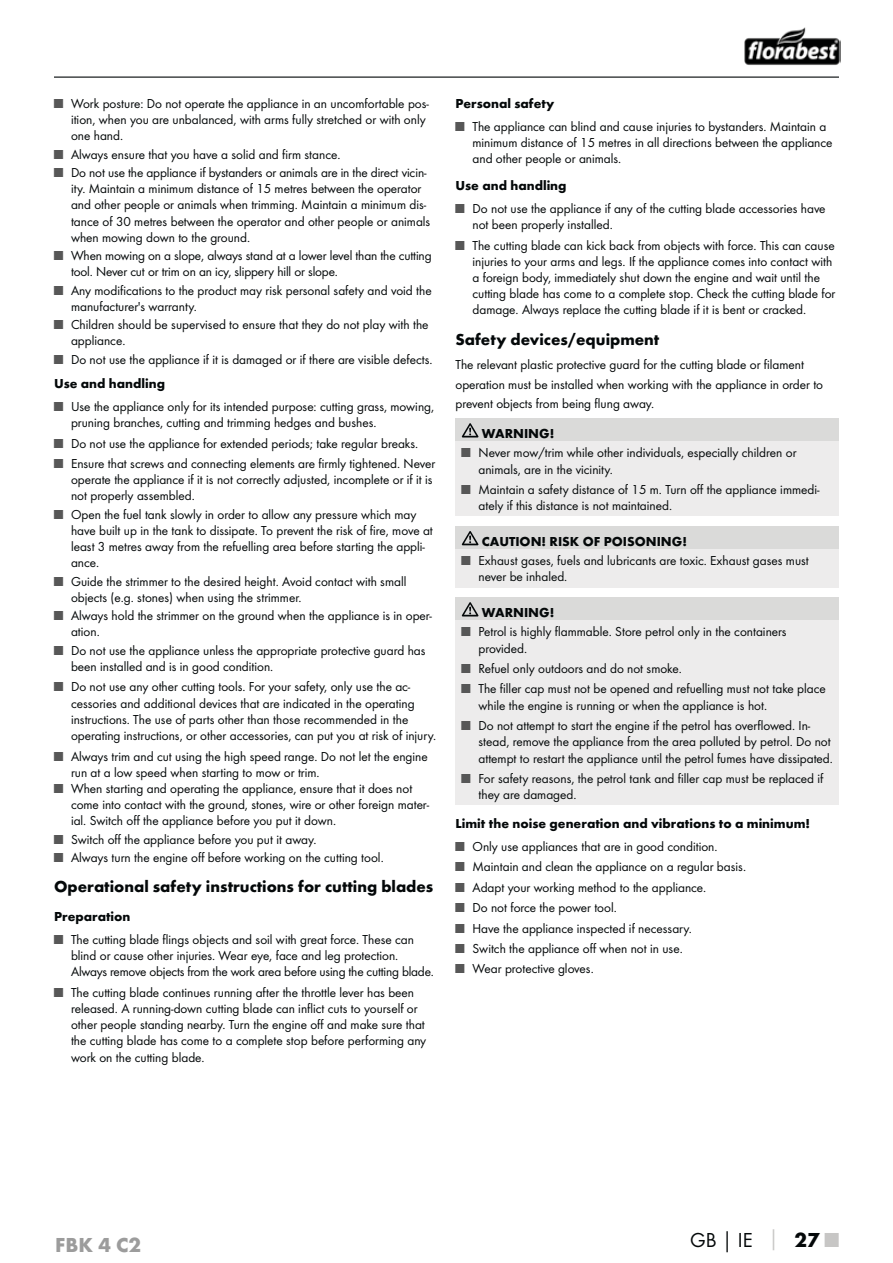
<style>
.page{position:relative;width:893px;height:1263px;background:#fff}
.page>*{position:absolute;margin:0;border:0;box-sizing:border-box;transform-origin:0 0}
.t1{font:21px "Futura Boo";color:#040809}
.t2{font:700 21px "Futura";color:#9c9c9c}
.t3{font:700 16.5px "Futura";color:#040809}
.t4{font:13.5px/16.2px "Futura Boo";color:#040809}
.t5{font:700 13.5px "Futura";color:#040809}
.s1{color:#575757}
.s2{font-family:"Futura";font-weight:700;color:#c7c6c5}
.s3{font-family:"Futura";font-weight:700}
</style>
<div class="page">
<hr style="left:54px;top:77px;width:785px;height:1px;background:#040809">
<img style="left:744px;top:27px;width:96px;height:38px">
<div style="left:455px;top:419px;width:384px;height:22px;background:#dadad9"></div>
<div style="left:455px;top:441px;width:384px;height:75px;background:#edecec"></div>
<svg style="left:462px;top:423px;width:16px;height:14px"></svg>
<div style="left:455px;top:526px;width:384px;height:23px;background:#dadad9"></div>
<div style="left:455px;top:549px;width:384px;height:38px;background:#edecec"></div>
<svg style="left:462px;top:531px;width:16px;height:14px"></svg>
<div style="left:455px;top:598px;width:384px;height:22px;background:#dadad9"></div>
<div style="left:455px;top:620px;width:384px;height:185px;background:#edecec"></div>
<svg style="left:462px;top:602px;width:16px;height:14px"></svg>
<p class="t4" style="left:71px;top:96px;width:359px;text-indent:-17px"><span class="s1">■</span> Work posture: Do not operate the appliance in an uncomfortable pos&shy;ition, when you are unbalanced, with arms fully stretched or with only one hand.</p>
<p class="t4" style="left:54px;top:147px;width:288px"><span class="s1">■</span> Always ensure that you have a solid and firm stance.</p>
<p class="t4" style="left:71px;top:165px;width:361px;text-indent:-17px"><span class="s1">■</span> Do not use the appliance if bystanders or animals are in the direct vicin&shy;ity. Maintain a minimum distance of 15 metres between the operator and other people or animals when trimming. Maintain a minimum dis&shy;tance of 30 metres between the operator and other people or animals when mowing down to the ground.</p>
<p class="t4" style="left:71px;top:248px;width:362px;text-indent:-17px"><span class="s1">■</span> When mowing on a slope, always stand at a lower level than the cutting tool. Never cut or trim on an icy, slippery hill or slope.</p>
<p class="t4" style="left:71px;top:283px;width:362px;text-indent:-17px"><span class="s1">■</span> Any modifications to the product may risk personal safety and void the manufacturer's warranty.</p>
<p class="t4" style="left:71px;top:317px;width:359px;text-indent:-17px"><span class="s1">■</span> Children should be supervised to ensure that they do not play with the appliance.</p>
<p class="t4" style="left:54px;top:352px;width:380px"><span class="s1">■</span> Do not use the appliance if it is damaged or if there are visible defects.</p>
<p class="t5" style="left:54px;top:379px;width:113px">Use and handling</p>
<p class="t4" style="left:71px;top:399px;width:365px;text-indent:-17px"><span class="s1">■</span> Use the appliance only for its intended purpose: cutting grass, mowing, pruning branches, cutting and trimming hedges and bushes.</p>
<p class="t4" style="left:54px;top:436px;width:366px"><span class="s1">■</span> Do not use the appliance for extended periods; take regular breaks.</p>
<p class="t4" style="left:71px;top:456px;width:366px;text-indent:-17px"><span class="s1">■</span> Ensure that screws and connecting elements are firmly tightened. Never operate the appliance if it is not correctly adjusted, incomplete or if it is not properly assembled.</p>
<p class="t4" style="left:71px;top:507px;width:363px;text-indent:-17px"><span class="s1">■</span> Open the fuel tank slowly in order to allow any pressure which may have built up in the tank to dissipate. To prevent the risk of fire, move at least 3 metres away from the refuelling area before starting the appli&shy;ance.</p>
<p class="t4" style="left:71px;top:574px;width:337px;text-indent:-17px"><span class="s1">■</span> Guide the strimmer to the desired height. Avoid contact with small objects (e.g. stones) when using the strimmer.</p>
<p class="t4" style="left:71px;top:608px;width:363px;text-indent:-17px"><span class="s1">■</span> Always hold the strimmer on the ground when the appliance is in oper&shy;ation.</p>
<p class="t4" style="left:71px;top:643px;width:356px;text-indent:-17px"><span class="s1">■</span> Do not use the appliance unless the appropriate protective guard has been installed and is in good condition.</p>
<p class="t4" style="left:71px;top:679px;width:367px;text-indent:-17px"><span class="s1">■</span> Do not use any other cutting tools. For your safety, only use the ac&shy;cessories and additional devices that are indicated in the operating instructions. The use of parts other than those recommended in the operating instructions, or other accessories, can put you at risk of injury.</p>
<p class="t4" style="left:71px;top:749px;width:358px;text-indent:-17px"><span class="s1">■</span> Always trim and cut using the high speed range. Do not let the engine run at a low speed when starting to mow or trim.</p>
<p class="t4" style="left:71px;top:781px;width:360px;text-indent:-17px"><span class="s1">■</span> When starting and operating the appliance, ensure that it does not come into contact with the ground, stones, wire or other foreign mater&shy;ial. Switch off the appliance before you put it down.</p>
<p class="t4" style="left:54px;top:832px;width:264px"><span class="s1">■</span> Switch off the appliance before you put it away.</p>
<p class="t4" style="left:54px;top:850px;width:331px"><span class="s1">■</span> Always turn the engine off before working on the cutting tool.</p>
<p class="t3" style="left:54px;top:880px;width:381px">Operational safety instructions for cutting blades</p>
<p class="t5" style="left:54px;top:911px;width:78px">Preparation</p>
<p class="t4" style="left:71px;top:932px;width:364px;text-indent:-17px"><span class="s1">■</span> The cutting blade flings objects and soil with great force. These can blind or cause other injuries. Wear eye, face and leg protection.<br>Always remove objects from the work area before using the cutting blade.</p>
<p class="t4" style="left:71px;top:985px;width:357px;text-indent:-17px"><span class="s1">■</span> The cutting blade continues running after the throttle lever has been released. A running-down cutting blade can inflict cuts to yourself or other people standing nearby. Turn the engine off and make sure that the cutting blade has come to a complete stop before performing any work on the cutting blade.</p>
<p class="t5" style="left:455px;top:99px;width:100px">Personal safety</p>
<p class="t4" style="left:472px;top:119px;width:362px;text-indent:-17px"><span class="s1">■</span> The appliance can blind and cause injuries to bystanders. Maintain a minimum distance of 15 metres in all directions between the appliance and other people or animals.</p>
<p class="t5" style="left:455px;top:180px;width:113px">Use and handling</p>
<p class="t4" style="left:472px;top:201px;width:355px;text-indent:-17px"><span class="s1">■</span> Do not use the appliance if any of the cutting blade accessories have not been properly installed.</p>
<p class="t4" style="left:472px;top:238px;width:364px;text-indent:-17px"><span class="s1">■</span> The cutting blade can kick back from objects with force. This can cause injuries to your arms and legs. If the appliance comes into contact with a foreign body, immediately shut down the engine and wait until the cutting blade has come to a complete stop. Check the cutting blade for damage. Always replace the cutting blade if it is bent or cracked.</p>
<p class="t3" style="left:455px;top:333px;width:205px">Safety devices/equipment</p>
<p class="t4" style="left:455px;top:355px;width:369px;line-height:19.8px">The relevant plastic protective guard for the cutting blade or filament operation must be installed when working with the appliance in order to prevent objects from being flung away.</p>
<p class="t5" style="left:482px;top:428px;width:74px">WARNING!</p>
<p class="t4" style="left:478px;top:445px;width:319px;text-indent:-17px"><span class="s1">■</span> Never mow/trim while other individuals, especially children or animals, are in the vicinity.</p>
<p class="t4" style="left:478px;top:482px;width:343px;text-indent:-17px"><span class="s1">■</span> Maintain a safety distance of 15 m. Turn off the appliance immedi&shy;ately if this distance is not maintained.</p>
<p class="t5" style="left:482px;top:536px;width:207px">CAUTION! RISK OF POISONING!</p>
<p class="t4" style="left:478px;top:553px;width:332px;text-indent:-17px"><span class="s1">■</span> Exhaust gases, fuels and lubricants are toxic. Exhaust gases must never be inhaled.</p>
<p class="t5" style="left:482px;top:607px;width:74px">WARNING!</p>
<p class="t4" style="left:478px;top:624px;width:310px;text-indent:-17px"><span class="s1">■</span> Petrol is highly flammable. Store petrol only in the containers provided.</p>
<p class="t4" style="left:461px;top:661px;width:222px"><span class="s1">■</span> Refuel only outdoors and do not smoke.</p>
<p class="t4" style="left:478px;top:682px;width:349px;text-indent:-17px"><span class="s1">■</span> The filler cap must not be opened and refuelling must not take place while the engine is running or when the appliance is hot.</p>
<p class="t4" style="left:478px;top:718px;width:356px;text-indent:-17px"><span class="s1">■</span> Do not attempt to start the engine if the petrol has overflowed. In&shy;stead, remove the appliance from the area polluted by petrol. Do not attempt to restart the appliance until the petrol fumes have dissipated.</p>
<p class="t4" style="left:478px;top:771px;width:346px;text-indent:-17px"><span class="s1">■</span> For safety reasons, the petrol tank and filler cap must be replaced if they are damaged.</p>
<p class="t5" style="left:455px;top:818px;width:356px">Limit the noise generation and vibrations to a minimum!</p>
<p class="t4" style="left:455px;top:839px;width:264px"><span class="s1">■</span> Only use appliances that are in good condition.</p>
<p class="t4" style="left:455px;top:859px;width:292px"><span class="s1">■</span> Maintain and clean the appliance on a regular basis.</p>
<p class="t4" style="left:455px;top:880px;width:252px"><span class="s1">■</span> Adapt your working method to the appliance.</p>
<p class="t4" style="left:455px;top:900px;width:163px"><span class="s1">■</span> Do not force the power tool.</p>
<p class="t4" style="left:455px;top:921px;width:238px"><span class="s1">■</span> Have the appliance inspected if necessary.</p>
<p class="t4" style="left:455px;top:941px;width:229px"><span class="s1">■</span> Switch the appliance off when not in use.</p>
<p class="t4" style="left:455px;top:961px;width:140px"><span class="s1">■</span> Wear protective gloves.</p>
<h1 class="t2" style="left:55px;top:1236px;width:87px">FBK 4 C2</h1>
<h1 class="t1" style="left:690px;top:1230px;width:150px">GB│IE <span class="s2">│</span> <span class="s3">27</span> <span class="s2">■</span></h1>
</div>
